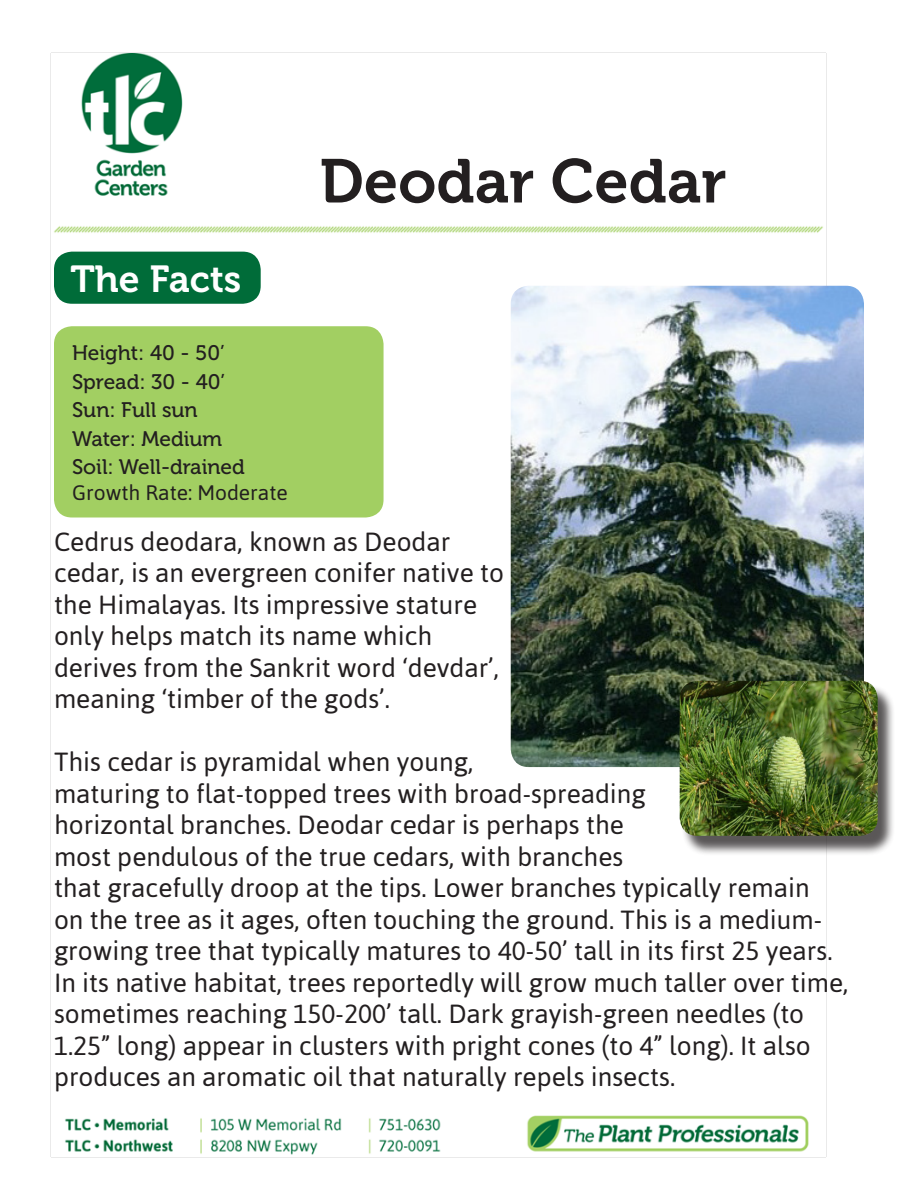
<style>
.page{position:relative;width:918px;height:1188px;background:#fff}
.page>*{position:absolute;margin:0;border:0;box-sizing:border-box;transform-origin:0 0}
.t1{font:61.5px "Museo 700";color:#231f20}
.t2{font:37.5px "Museo 700";color:#fff}
.t3{font:26.25px/31.5px "Asap";color:#231f20}
.t4{font:21px "Museo 500";color:#231f20}
.t5{font:21px "Asap";color:#231f20}
</style>
<div class="page">
<img style="left:50px;top:53px;width:777px;height:1104px">
<img style="left:511px;top:286px;width:353px;height:481px">
<div style="left:54px;top:326px;width:330px;height:192px;background:#a2cf62;border-radius:18px"></div>
<div style="left:54px;top:252px;width:207px;height:52px;background:#006c39;border-radius:18px"></div>
<div style="left:681px;top:684px;width:214px;height:172px;background:#231f20;opacity:.75"></div>
<img style="left:680px;top:681px;width:198px;height:155px">
<p class="t2" style="left:70px;top:258px;width:172px">The Facts</p>
<p class="t4" style="left:72px;top:341px;width:154px">Height: 40 - 50’</p>
<p class="t4" style="left:72px;top:370px;width:155px">Spread: 30 - 40’</p>
<p class="t4" style="left:72px;top:398px;width:127px">Sun: Full sun</p>
<p class="t4" style="left:72px;top:427px;width:152px">Water: Medium</p>
<p class="t4" style="left:72px;top:455px;width:174px">Soil: Well-drained</p>
<p class="t5" style="left:72px;top:480px;width:217px">Growth Rate: Moderate</p>
<p class="t1" style="left:320px;top:147px;width:409px">Deodar Cedar</p>
<p class="t3" style="left:54px;top:526px;width:452px">Cedrus deodara, known as Deodar cedar, is an evergreen conifer native to the Himalayas. Its impressive stature only helps match its name which derives from the Sankrit word ‘devdar’, meaning ‘timber of the gods’.</p>
<p class="t3" style="left:54px;top:746px;width:796px">This cedar is pyramidal when young,<br>maturing to flat-topped trees with broad-spreading<br>horizontal branches. Deodar cedar is perhaps the<br>most pendulous of the true cedars, with branches<br>that gracefully droop at the tips. Lower branches typically remain<br>on the tree as it ages, often touching the ground. This is a medium&shy;growing tree that typically matures to 40-50’ tall in its first 25 years.<br>In its native habitat, trees reportedly will grow much taller over time, sometimes reaching 150-200’ tall. Dark grayish-green needles (to 1.25” long) appear in clusters with pright cones (to 4” long). It also produces an aromatic oil that naturally repels insects.</p>
</div>
